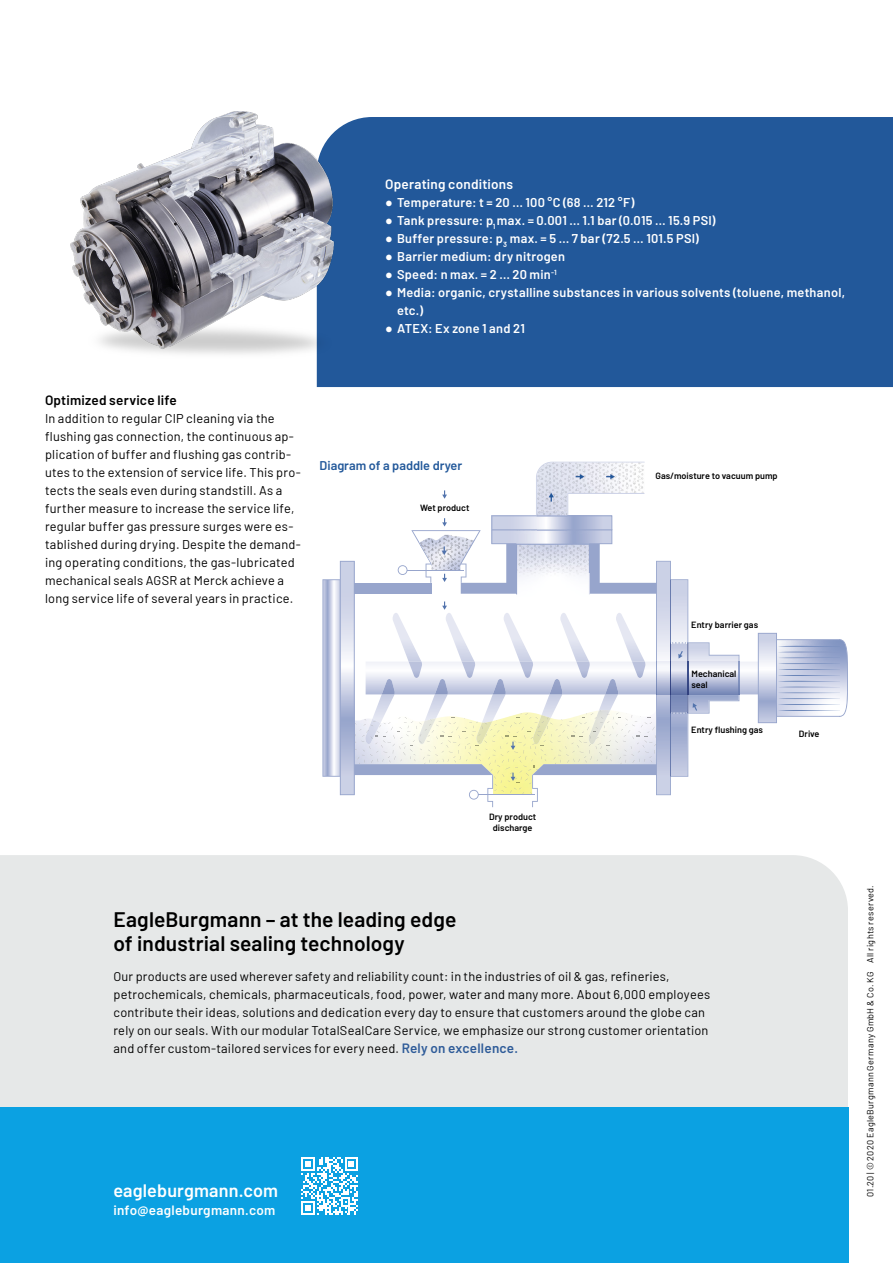
<style>
.page{position:relative;width:893px;height:1263px;background:#fff}
.page>*{position:absolute;margin:0;border:0;box-sizing:border-box;transform-origin:0 0}
.t1{font:600 21px/24px "Barlow";letter-spacing:.005em;color:#000}
.t2{font:600 18px "Barlow";letter-spacing:.01em;color:#fff}
.t3{font:600 13.5px "Barlow";letter-spacing:.02em;color:#fff}
.t4{font:600 13.5px "Barlow";letter-spacing:.015em;color:#000}
.t5{font:12.75px/18px "Barlow";letter-spacing:.02em;color:#000}
.t6{font:600 12.75px/18px "Barlow";letter-spacing:.02em;color:#fff}
.t7{font:600 12.75px "Barlow";color:#22589a}
.t8{font:600 9.15px/10.9px "Barlow";color:#000;text-align:center}
.t9{font:9px "Barlow";letter-spacing:.035em;color:#000}
.s1{font-family:"Trebuchet MS";font-weight:400}
.s2{font-weight:600;font-size:13.5px;color:#2f5c99}
</style>
<div class="page">
<div style="left:463px;top:117px;width:430px;height:270px;background:#22589a"></div>
<svg style="left:322px;top:462px;width:526px;height:345px"></svg>
<img style="left:536px;top:462px;width:105px;height:48px">
<img style="left:516px;top:510px;width:73px;height:87px">
<img style="left:70px;top:111px;width:393px;height:277px">
<div style="left:0;top:855px;width:848px;height:252px;background:#e6e8e8"></div>
<div style="left:0;top:1107px;width:848px;height:156px;background:#0ba1e2"></div>
<svg style="left:301px;top:1157px;width:57px;height:58px"></svg>
<p class="t3" style="left:385px;top:174px;width:130px">Operating conditions</p>
<p class="t6" style="left:385px;top:192px;width:251px"><span class="s1">●</span> Temperature: t = 20 … 100 °C (68 … 212 °F)</p>
<p class="t6" style="left:385px;top:210px;width:332px"><span class="s1">●</span> Tank pressure: p<sub>1</sub> max. = 0.001 … 1.1 bar (0.015 … 15.9 PSI)</p>
<p class="t6" style="left:385px;top:228px;width:315px"><span class="s1">●</span> Buffer pressure: p<sub>3</sub> max. = 5 … 7 bar (72.5 … 101.5 PSI)</p>
<p class="t6" style="left:385px;top:246px;width:181px"><span class="s1">●</span> Barrier medium: dry nitrogen</p>
<p class="t6" style="left:385px;top:264px;width:173px"><span class="s1">●</span> Speed: n max. = 2 … 20 min<sup>-1</sup></p>
<p class="t6" style="left:397px;top:282px;width:450px;text-indent:-12px"><span class="s1">●</span> Media: organic, crystalline substances in various solvents (toluene, methanol, etc.)</p>
<p class="t6" style="left:385px;top:318px;width:141px"><span class="s1">●</span> ATEX: Ex zone 1 and 21</p>
<p class="t4" style="left:45px;top:390px;width:133px">Optimized service life</p>
<p class="t5" style="left:45px;top:408px;width:257px">In addition to regular CIP cleaning via the flushing gas connection, the continuous ap&shy;plication of buffer and flushing gas contrib&shy;utes to the extension of service life. This pro&shy;tects the seals even during standstill. As a further measure to increase the service life, regular buffer gas pressure surges were es&shy;tablished during drying. Despite the demand&shy;ing operating conditions, the gas-lubricated mechanical seals AGSR at Merck achieve a long service life of several years in practice.</p>
<p class="t7" style="left:320px;top:456px;width:144px">Diagram of a paddle dryer</p>
<p class="t8" style="left:420px;top:501px;width:51px">Wet product</p>
<p class="t8" style="left:655px;top:469px;width:124px">Gas/moisture to vacuum pump</p>
<p class="t8" style="left:691px;top:618px;width:68px">Entry barrier gas</p>
<p class="t8" style="left:691px;top:667px;width:46px;text-align:left">Mechanical seal</p>
<p class="t8" style="left:691px;top:724px;width:73px">Entry flushing gas</p>
<p class="t8" style="left:799px;top:728px;width:22px">Drive</p>
<p class="t8" style="left:489px;top:810px;width:49px">Dry product discharge</p>
<h1 class="t1" style="left:113px;top:906px;width:344px">EagleBurgmann – at the leading edge of industrial sealing technology</h1>
<p class="t5" style="left:113px;top:966px;width:598px">Our products are used wherever safety and reliability count: in the industries of oil &amp; gas, refineries, petrochemicals, chemicals, pharmaceuticals, food, power, water and many more. About 6,000 employees contribute their ideas, solutions and dedication every day to ensure that customers around the globe can rely on our seals. With our modular TotalSealCare Service, we emphasize our strong customer orientation and offer custom-tailored services for every need. <span class="s2">Rely on excellence.</span></p>
<h2 class="t2" style="left:113px;top:1177px;width:166px">eagleburgmann.com</h2>
<p class="t3" style="left:113px;top:1200px;width:163px">info@eagleburgmann.com</p>
<p class="t9" style="left:864px;top:1197px;width:314px;rotate:-90deg">01.20 | © 2020 EagleBurgmann Germany GmbH &amp; Co. KG All rights reserved.</p>
</div>
